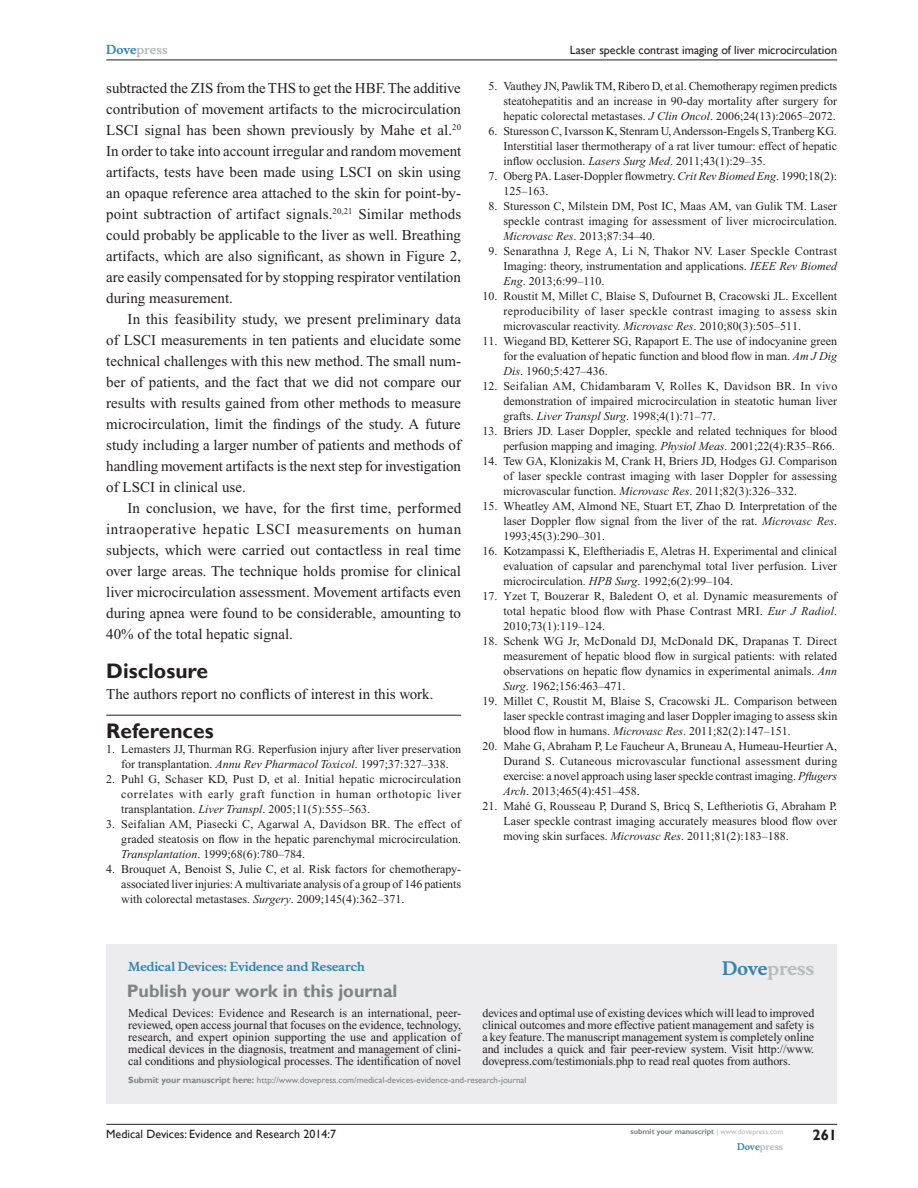
<style>
.page{position:relative;width:918px;height:1188px;background:#fff}
.page>*{position:absolute;margin:0;border:0;box-sizing:border-box;transform-origin:0 0}
.RefH{font:700 21px "Gill Sans";color:#231f20}
.PromBx-H1{font:700 18px "Gill Sans";color:#808285}
.PromBx-Brand{font:700 18px "Musee";color:#b8b9bc}
.Tx{font:15px/21px "Times New Roman";color:#231f20;text-align:justify}
.TxF{font:15px "Times New Roman";color:#231f20}
.t1{font:700 15px "Gill Sans";color:#231f20}
.RefNL2{font:12px/15px "Times New Roman";color:#231f20;text-align:justify}
.RefNL1{font:12px/15px "Times New Roman";color:#231f20;text-align:justify}
.PromBx-Tx{font:12px/12px "Times New Roman";letter-spacing:-.005em;color:#231f20;text-align:justify}
.t2{font:12px "Gill Sans";color:#231f20}
.PromBx-JrnlName{font:700 12px "Musee";color:#3485ae}
.t3{font:700 12px "Musee";color:#b8b9bc}
.PromBx-SubmitMssWebA{font:9px "Gill Sans";color:#808285}
.t4{font:700 9px "Musee";color:#b8b9bc}
.t5{font:700 7.5px "Gill Sans";color:#808285}
.s1{color:#3485ae}
.s2{font-style:italic}
.s3{font-weight:700}
.s4{font-weight:400;color:#b8b9bc}
</style>
<div class="page">
<div style="left:106px;top:944px;width:731px;height:159px;background:#ececee"></div>
<hr style="left:106px;top:1124px;width:731px;height:1px;background:#231f20">
<hr style="left:106px;top:60px;width:731px;height:1px;background:#231f20">
<hr style="left:106px;top:715px;width:355px;height:1px;background:#231f20">
<p class="t3" style="left:106px;top:43px;width:63px"><span class="s1">Dove</span>press</p>
<p class="Tx" style="left:106px;top:77px;width:357px">subtracted the ZIS from the THS to get the HBF. The additive contribution of movement artifacts to the microcirculation LSCI signal has been shown previously by Mahe et al.<sup>20<br></sup>In order to take into account irregular and random movement artifacts, tests have been made using LSCI on skin using an opaque reference area attached to the skin for point-by&shy;point subtraction of artifact signals.<sup>20,21</sup> Similar methods could probably be applicable to the liver as well. Breathing artifacts, which are also significant, as shown in Figure 2, are easily compensated for by stopping respirator ventilation during measurement.</p>
<p class="Tx" style="left:106px;top:308px;width:356px;text-indent:21px">In this feasibility study, we present preliminary data of LSCI measurements in ten patients and elucidate some technical challenges with this new method. The small num&shy;ber of patients, and the fact that we did not compare our results with results gained from other methods to measure microcirculation, limit the findings of the study. A future study including a larger number of patients and methods of handling movement artifacts is the next step for investigation of LSCI in clinical use.</p>
<p class="Tx" style="left:106px;top:497px;width:357px;text-indent:21px">In conclusion, we have, for the first time, performed intraoperative hepatic LSCI measurements on human subjects, which were carried out contactless in real time over large areas. The technique holds promise for clinical liver microcirculation assessment. Movement artifacts even during apnea were found to be considerable, amounting to 40% of the total hepatic signal.</p>
<h1 class="RefH" style="left:106px;top:658px;width:103px">Disclosure</h1>
<p class="TxF" style="left:106px;top:686px;width:329px">The authors report no conflicts of interest in this work.</p>
<p class="RefH" style="left:106px;top:718px;width:109px">References</p>
<p class="RefNL1" style="left:106px;top:742px;width:356px;text-align:center">1. Lemasters JJ, Thurman RG. Reperfusion injury after liver preservation for transplantation. <span class="s2">Annu Rev Pharmacol Toxicol</span>. 1997;37:327–338.</p>
<p class="RefNL1" style="left:121px;top:772px;width:341px;text-indent:-15px">2. Puhl G, Schaser KD, Pust D, et al. Initial hepatic microcirculation correlates with early graft function in human orthotopic liver transplantation. <span class="s2">Liver Transpl</span>. 2005;11(5):555–563.</p>
<p class="RefNL1" style="left:121px;top:817px;width:341px;text-indent:-15px">3. Seifalian AM, Piasecki C, Agarwal A, Davidson BR. The effect of graded steatosis on flow in the hepatic parenchymal microcirculation.<br><span class="s2">Transplantation</span>. 1999;68(6):780–784.</p>
<p class="RefNL1" style="left:121px;top:862px;width:341px;text-indent:-15px">4. Brouquet A, Benoist S, Julie C, et al. Risk factors for chemotherapy&shy;associated liver injuries: A multivariate analysis of a group of 146 patients with colorectal metastases. <span class="s2">Surgery</span>. 2009;145(4):362–371.</p>
<p class="t2" style="left:570px;top:43px;width:269px">Laser speckle contrast imaging of liver microcirculation</p>
<p class="RefNL2" style="left:503px;top:79px;width:335px;text-indent:-15px">5. Vauthey JN, Pawlik TM, Ribero D, et al. Chemotherapy regimen predicts steatohepatitis and an increase in 90-day mortality after surgery for hepatic colorectal metastases. <span class="s2">J Clin Oncol</span>. 2006;24(13):2065–2072.</p>
<p class="RefNL2" style="left:503px;top:124px;width:335px;text-indent:-15px">6. Sturesson C, Ivarsson K, Stenram U, Andersson-Engels S, Tranberg KG.<br>Interstitial laser thermotherapy of a rat liver tumour: effect of hepatic inflow occlusion. <span class="s2">Lasers Surg Med</span>. 2011;43(1):29–35.</p>
<p class="RefNL2" style="left:503px;top:169px;width:335px;text-indent:-15px">7. Oberg PA. Laser-Doppler flowmetry. <span class="s2">Crit Rev Biomed Eng</span>. 1990;18(2):<br>125–163.</p>
<p class="RefNL2" style="left:503px;top:199px;width:335px;text-indent:-15px">8. Sturesson C, Milstein DM, Post IC, Maas AM, van Gulik TM. Laser speckle contrast imaging for assessment of liver microcirculation.<br><span class="s2">Microvasc Res</span>. 2013;87:34–40.</p>
<p class="RefNL2" style="left:503px;top:244px;width:335px;text-indent:-15px">9. Senarathna J, Rege A, Li N, Thakor NV. Laser Speckle Contrast Imaging: theory, instrumentation and applications. <span class="s2">IEEE Rev Biomed Eng</span>. 2013;6:99–110.</p>
<p class="RefNL2" style="left:503px;top:289px;width:335px;text-indent:-21px">10. Roustit M, Millet C, Blaise S, Dufournet B, Cracowski JL. Excellent reproducibility of laser speckle contrast imaging to assess skin microvascular reactivity. <span class="s2">Microvasc Res</span>. 2010;80(3):505–511.</p>
<p class="RefNL2" style="left:503px;top:334px;width:335px;text-indent:-21px">11. Wiegand BD, Ketterer SG, Rapaport E. The use of indocyanine green for the evaluation of hepatic function and blood flow in man. <span class="s2">Am J Dig Dis</span>. 1960;5:427–436.</p>
<p class="RefNL2" style="left:503px;top:379px;width:335px;text-indent:-21px">12. Seifalian AM, Chidambaram V, Rolles K, Davidson BR. In vivo demonstration of impaired microcirculation in steatotic human liver grafts. <span class="s2">Liver Transpl Surg</span>. 1998;4(1):71–77.</p>
<p class="RefNL2" style="left:483px;top:424px;width:356px;text-align:right">13. Briers JD. Laser Doppler, speckle and related techniques for blood perfusion mapping and imaging. <span class="s2">Physiol Meas</span>. 2001;22(4):R35–R66.</p>
<p class="RefNL2" style="left:503px;top:454px;width:335px;text-indent:-21px">14. Tew GA, Klonizakis M, Crank H, Briers JD, Hodges GJ. Comparison of laser speckle contrast imaging with laser Doppler for assessing microvascular function. <span class="s2">Microvasc Res</span>. 2011;82(3):326–332.</p>
<p class="RefNL2" style="left:503px;top:499px;width:335px;text-indent:-21px">15. Wheatley AM, Almond NE, Stuart ET, Zhao D. Interpretation of the laser Doppler flow signal from the liver of the rat. <span class="s2">Microvasc Res</span>.<br>1993;45(3):290–301.</p>
<p class="RefNL2" style="left:503px;top:544px;width:335px;text-indent:-21px">16. Kotzampassi K, Eleftheriadis E, Aletras H. Experimental and clinical evaluation of capsular and parenchymal total liver perfusion. Liver microcirculation. <span class="s2">HPB Surg</span>. 1992;6(2):99–104.</p>
<p class="RefNL2" style="left:503px;top:589px;width:335px;text-indent:-21px">17. Yzet T, Bouzerar R, Baledent O, et al. Dynamic measurements of total hepatic blood flow with Phase Contrast MRI. <span class="s2">Eur J Radiol</span>.<br>2010;73(1):119–124.</p>
<p class="RefNL2" style="left:503px;top:634px;width:335px;text-indent:-21px">18. Schenk WG Jr, McDonald DJ, McDonald DK, Drapanas T. Direct measurement of hepatic blood flow in surgical patients: with related observations on hepatic flow dynamics in experimental animals. <span class="s2">Ann Surg</span>. 1962;156:463–471.</p>
<p class="RefNL2" style="left:503px;top:694px;width:336px;text-indent:-21px">19. Millet C, Roustit M, Blaise S, Cracowski JL. Comparison between laser speckle contrast imaging and laser Doppler imaging to assess skin blood flow in humans. <span class="s2">Microvasc Res</span>. 2011;82(2):147–151.</p>
<p class="RefNL2" style="left:503px;top:739px;width:336px;text-indent:-21px">20. Mahe G, Abraham P, Le Faucheur A, Bruneau A, Humeau-Heurtier A, Durand S. Cutaneous microvascular functional assessment during exercise: a novel approach using laser speckle contrast imaging. <span class="s2">Pflugers Arch</span>. 2013;465(4):451–458.</p>
<p class="RefNL2" style="left:503px;top:799px;width:335px;text-indent:-21px">21. Mahé G, Rousseau P, Durand S, Bricq S, Leftheriotis G, Abraham P.<br>Laser speckle contrast imaging accurately measures blood flow over moving skin surfaces. <span class="s2">Microvasc Res</span>. 2011;81(2):183–188.</p>
<p class="PromBx-JrnlName" style="left:128px;top:959px;width:238px">Medical Devices: Evidence and Research</p>
<p class="PromBx-H1" style="left:127px;top:980px;width:272px">Publish your work in this journal</p>
<p class="PromBx-Tx" style="left:128px;top:1007px;width:334px">Medical Devices: Evidence and Research is an international, peer&shy;reviewed, open access journal that focuses on the evidence, technology, research, and expert opinion supporting the use and application of medical devices in the diagnosis, treatment and management of clini&shy;cal conditions and physiological processes. The identification of novel</p>
<p class="PromBx-Tx" style="left:482px;top:1007px;width:334px">devices and optimal use of existing devices which will lead to improved clinical outcomes and more effective patient management and safety is a key feature. The manuscript management system is completely online and includes a quick and fair peer-review system. Visit http://www. dovepress.com/testimonials.php to read real quotes from authors.</p>
<p class="PromBx-SubmitMssWebA" style="left:128px;top:1075px;width:400px"><span class="s3">Submit your manuscript here:</span> http://www.dovepress.com/medical-devices-evidence-and-research-journal</p>
<p class="PromBx-Brand" style="left:722px;top:958px;width:94px"><span class="s1">Dove</span>press</p>
<p class="t2" style="left:106px;top:1127px;width:231px">Medical Devices: Evidence and Research 2014:7</p>
<p class="t5" style="left:631px;top:1127px;width:154px">submit your manuscript <span class="s4">| www.dovepress.com</span></p>
<p class="t4" style="left:737px;top:1141px;width:48px"><span class="s1">Dove</span>press</p>
<p class="t1" style="left:812px;top:1126px;width:26px">261</p>
</div>
